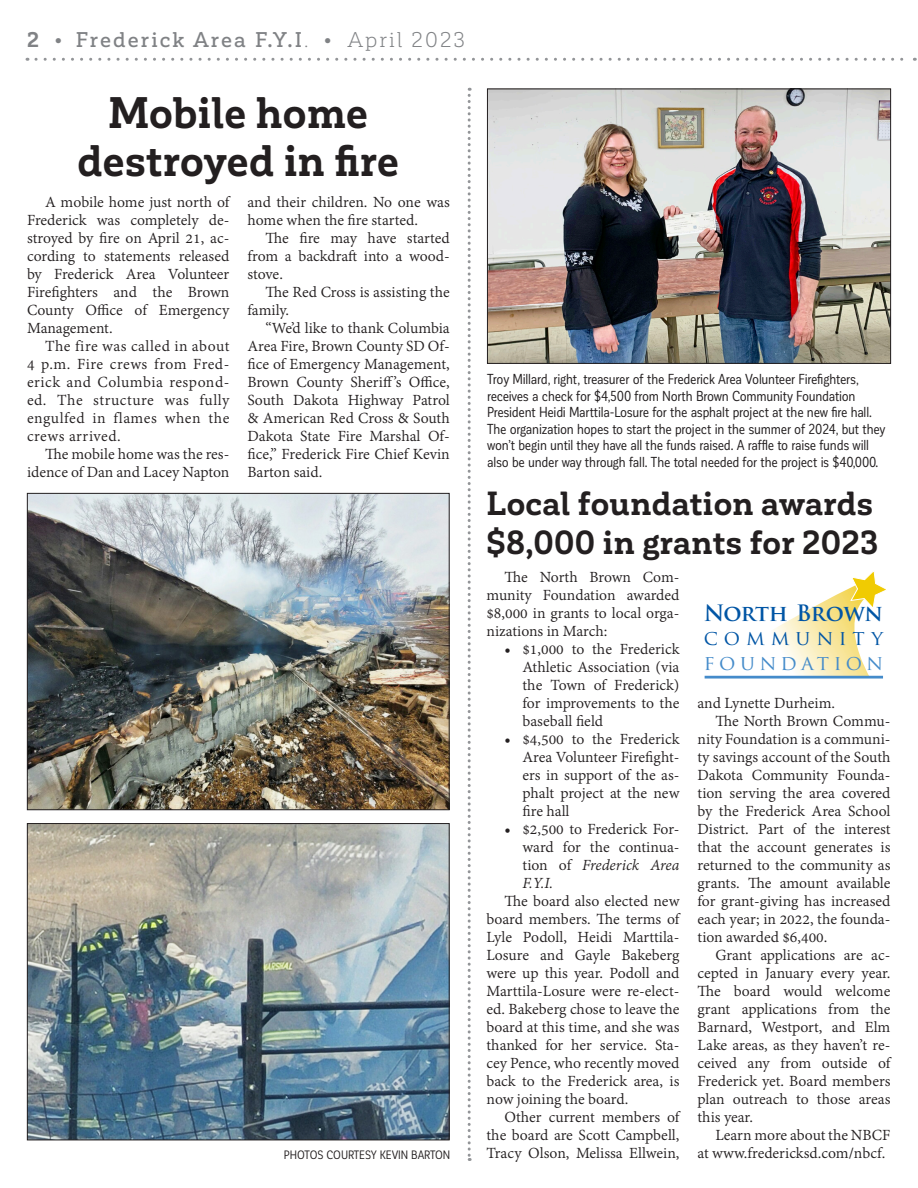
<style>
.page{position:relative;width:918px;height:1188px;background:#fff}
.page>*{position:absolute;margin:0;border:0;box-sizing:border-box;transform-origin:0 0}
.headline2{font:700 43.5px/48px "Corporative Slab";letter-spacing:.01em;color:#231f20;text-align:center;scale:.95 1}
.t1{font:700 33px/39px "Corporative Slab";letter-spacing:.01em;color:#231f20}
.t2{font:700 22.05px "Trajan Pro";letter-spacing:-.02em;color:#0155a5}
.t3{font:500 21px "Corporative Slab";letter-spacing:.1em;color:#808285}
.t4{font:20.25px "Trajan Pro";letter-spacing:.215em;color:#448bca}
.t5{font:20.25px "Trajan Pro";letter-spacing:.3em;color:#0155a5}
.body_copy{font:16.8px/18px "Adobe Devanagari";color:#231f20;text-align:justify}
.cutline{font:14.25px/16.5px "Corporative Sans Cnd";letter-spacing:-.02em;color:#231f20}
.photo_credit{font:12px "Corporative Sans Cnd";letter-spacing:-.005em;color:#231f20}
.s1{font-weight:700}
.s2{font-weight:300}
.s3{font-weight:400}
.s4{font-style:italic}
</style>
<div class="page">
<svg style="left:36px;top:58px;width:879px;height:3px"></svg>
<img style="left:29px;top:495px;width:419px;height:313px">
<div style="left:27px;top:493px;width:423px;height:317px;border:1px solid #231f20"></div>
<img style="left:29px;top:825px;width:419px;height:313px">
<div style="left:27px;top:823px;width:423px;height:317px;border:1px solid #231f20"></div>
<svg style="left:468px;top:88px;width:3px;height:1073px"></svg>
<svg style="left:704px;top:571px;width:182px;height:105px"></svg>
<hr style="left:705px;top:676px;width:178px;height:3px;background:#448bca">
<img style="left:489px;top:91px;width:400px;height:271px">
<div style="left:487px;top:89px;width:404px;height:275px;border:1px solid #231f20"></div>
<p class="t3" style="left:27px;top:28px;width:439px"><span class="s1">2 •</span> Frederick Area F.Y.I<span class="s2">.</span> <span class="s1">•</span> <span class="s3">April 2023</span></p>
<p class="headline2" style="left:77px;top:90px;width:340px">Mobile home destroyed in fire</p>
<p class="body_copy" style="left:27px;top:194px;width:204px;text-indent:18px">A mobile home just north of Frederick was completely de&shy;stroyed by fire on April 21, ac&shy;cording to statements released by Frederick Area Volunteer Firefighters and the Brown County Office of Emergency Management.</p>
<p class="body_copy" style="left:27px;top:338px;width:204px;text-indent:18px">The fire was called in about 4 p.m. Fire crews from Fred&shy;erick and Columbia respond&shy;ed. The structure was fully engulfed in flames when the crews arrived.</p>
<p class="body_copy" style="left:27px;top:446px;width:204px;text-align:right">The mobile home was the res&shy;idence of Dan and Lacey Napton</p>
<p class="body_copy" style="left:247px;top:194px;width:204px">and their children. No one was home when the fire started.</p>
<p class="body_copy" style="left:247px;top:230px;width:204px;text-indent:18px">The fire may have started from a backdraft into a wood&shy;stove.</p>
<p class="body_copy" style="left:247px;top:284px;width:204px;text-indent:18px">The Red Cross is assisting the family.</p>
<p class="body_copy" style="left:247px;top:320px;width:204px;text-indent:18px">“We’d like to thank Columbia Area Fire, Brown County SD Of&shy;fice of Emergency Management, Brown County Sheriff’s Office, South Dakota Highway Patrol &amp; American Red Cross &amp; South Dakota State Fire Marshal Of&shy;fice,” Frederick Fire Chief Kevin Barton said.</p>
<p class="photo_credit" style="left:284px;top:1149px;width:168px">PHOTOS COURTESY KEVIN BARTON</p>
<p class="cutline" style="left:487px;top:371px;width:400px">Troy Millard, right, treasurer of the Frederick Area Volunteer Firefighters, receives a check for $4,500 from North Brown Community Foundation President Heidi Marttila-Losure for the asphalt project at the new fire hall.<br>The organization hopes to start the project in the summer of 2024, but they won’t begin until they have all the funds raised. A raffle to raise funds will also be under way through fall. The total needed for the project is $40,000.</p>
<h2 class="t1" style="left:487px;top:485px;width:393px">Local foundation awards $8,000 in grants for 2023</h2>
<p class="body_copy" style="left:487px;top:569px;width:194px;text-indent:18px">The North Brown Com&shy;munity Foundation awarded $8,000 in grants to local orga&shy;nizations in March:</p>
<p class="body_copy" style="left:523px;top:641px;width:158px;text-indent:-18px">• $1,000 to the Frederick Athletic Association (via the Town of Frederick) for improvements to the baseball field</p>
<p class="body_copy" style="left:523px;top:731px;width:159px;text-indent:-18px">• $4,500 to the Frederick Area Volunteer Firefight&shy;ers in support of the as&shy;phalt project at the new fire hall</p>
<p class="body_copy" style="left:523px;top:821px;width:158px;text-indent:-18px">• $2,500 to Frederick For&shy;ward for the continua&shy;tion of <span class="s4">Frederick Area F.Y.I.</span></p>
<p class="body_copy" style="left:487px;top:893px;width:195px;text-indent:18px">The board also elected new board members. The terms of Lyle Podoll, Heidi Marttila-Losure and Gayle Bakeberg were up this year. Podoll and Marttila-Losure were re-elect&shy;ed. Bakeberg chose to leave the board at this time, and she was thanked for her service. Sta&shy;cey Pence, who recently moved back to the Frederick area, is now joining the board.</p>
<p class="body_copy" style="left:487px;top:1109px;width:195px;text-indent:18px">Other current members of the board are Scott Campbell, Tracy Olson, Melissa Ellwein,</p>
<p class="t2" style="left:704px;top:599px;width:181px">North Brown</p>
<p class="t4" style="left:704px;top:649px;width:181px">FOUNDATION</p>
<p class="t5" style="left:704px;top:625px;width:181px">COMMUNITY</p>
<p class="body_copy" style="left:698px;top:695px;width:139px">and Lynette Durheim.</p>
<p class="body_copy" style="left:698px;top:713px;width:195px;text-indent:18px">The North Brown Commu&shy;nity Foundation is a communi&shy;ty savings account of the South Dakota Community Founda&shy;tion serving the area covered by the Frederick Area School District. Part of the interest that the account generates is returned to the community as grants. The amount available for grant-giving has increased each year; in 2022, the founda&shy;tion awarded $6,400.</p>
<p class="body_copy" style="left:698px;top:947px;width:195px;text-indent:18px">Grant applications are ac&shy;cepted in January every year.<br>The board would welcome grant applications from the Barnard, Westport, and Elm Lake areas, as they haven’t re&shy;ceived any from outside of Frederick yet. Board members plan outreach to those areas this year.</p>
<p class="body_copy" style="left:698px;top:1127px;width:194px;text-indent:18px">Learn more about the NBCF at www.fredericksd.com/nbcf.</p>
</div>
